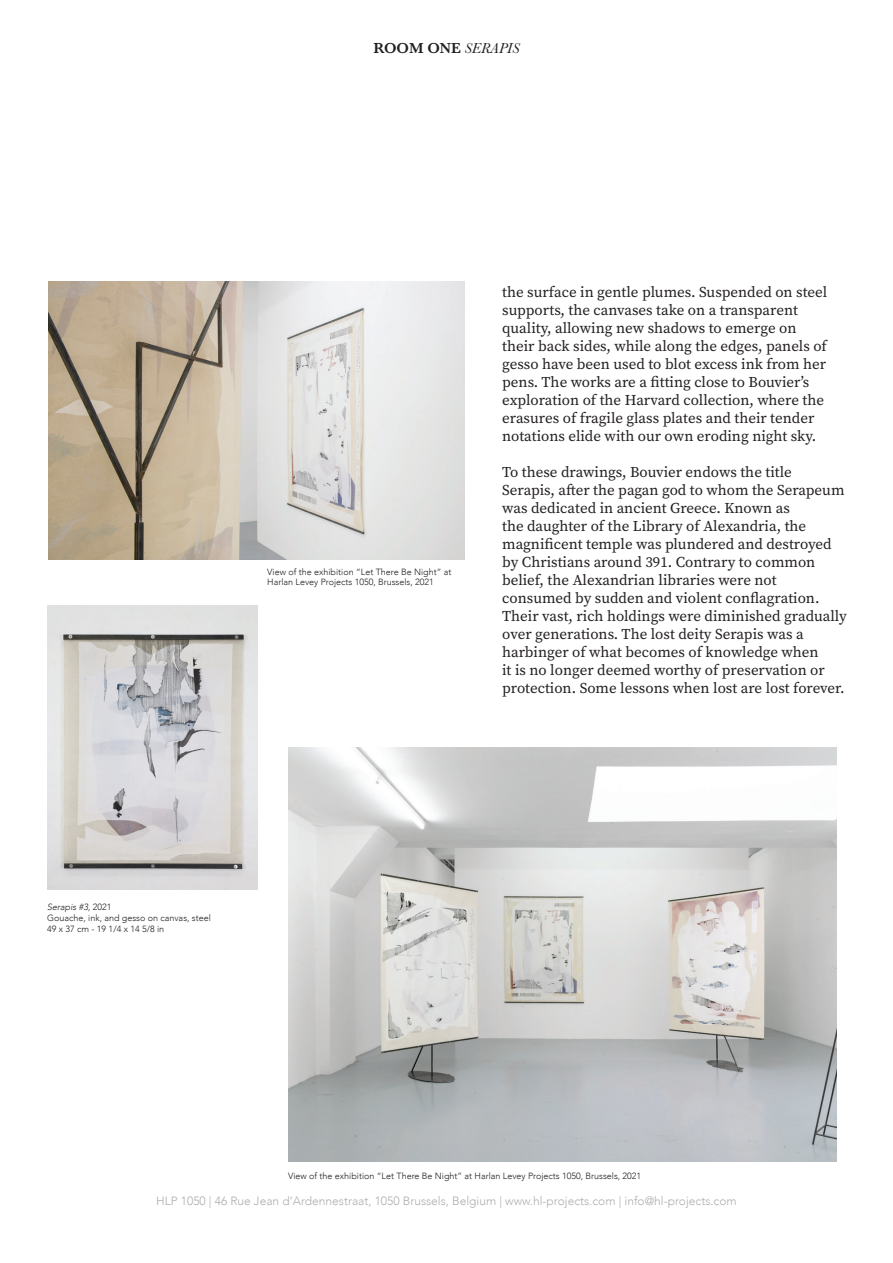
<style>
.page{position:relative;width:893px;height:1263px;background:#fff}
.page>*{position:absolute;margin:0;border:0;box-sizing:border-box;transform-origin:0 0}
.t1{font:15px/18px "Source Serif Pro";color:#231f20}
.t2{font:600 15px "Baskerville";color:#231f20}
.t3{font:300 12px "Avenir";color:#adaeae}
.t4{font:300 9px/10.8px "Avenir";color:#231f20}
.s1{font-weight:400;font-style:italic}
.s2{font-style:italic}
</style>
<div class="page">
<img style="left:49px;top:281px;width:415px;height:279px">
<img style="left:47px;top:605px;width:210px;height:285px">
<img style="left:288px;top:747px;width:548px;height:415px">
<p class="t2" style="left:374px;top:37px;width:147px">ROOM ONE <span class="s1">SERAPIS</span></p>
<p class="t4" style="left:267px;top:566px;width:186px">View of the exhibition “Let There Be Night” at<br>Harlan Levey Projects 1050, Brussels, 2021</p>
<p class="t1" style="left:502px;top:283px;width:326px">the surface in gentle plumes. Suspended on steel supports, the canvases take on a transparent quality, allowing new shadows to emerge on their back sides, while along the edges, panels of gesso have been used to blot excess ink from her pens. The works are a fitting close to Bouvier’s exploration of the Harvard collection, where the erasures of fragile glass plates and their tender notations elide with our own eroding night sky.</p>
<p class="t1" style="left:502px;top:463px;width:346px">To these drawings, Bouvier endows the title Serapis, after the pagan god to whom the Serapeum was dedicated in ancient Greece. Known as<br>the daughter of the Library of Alexandria, the magnificent temple was plundered and destroyed by Christians around 391. Contrary to common belief, the Alexandrian libraries were not consumed by sudden and violent conflagration.<br>Their vast, rich holdings were diminished gradually over generations. The lost deity Serapis was a harbinger of what becomes of knowledge when<br>it is no longer deemed worthy of preservation or protection. Some lessons when lost are lost forever.</p>
<p class="t4" style="left:47px;top:901px;width:165px"><span class="s2">Serapis #3</span>, 2021<br>Gouache, ink, and gesso on canvas, steel<br>49 x 37 cm - 19 1/4 x 14 5/8 in</p>
<p class="t4" style="left:288px;top:1171px;width:355px">View of the exhibition “Let There Be Night” at Harlan Levey Projects 1050, Brussels, 2021</p>
<p class="t3" style="left:156px;top:1194px;width:582px">HLP 1050 | 46 Rue Jean d’Ardennestraat, 1050 Brussels, Belgium | www.hl-projects.com | info@hl-projects.com</p>
</div>
